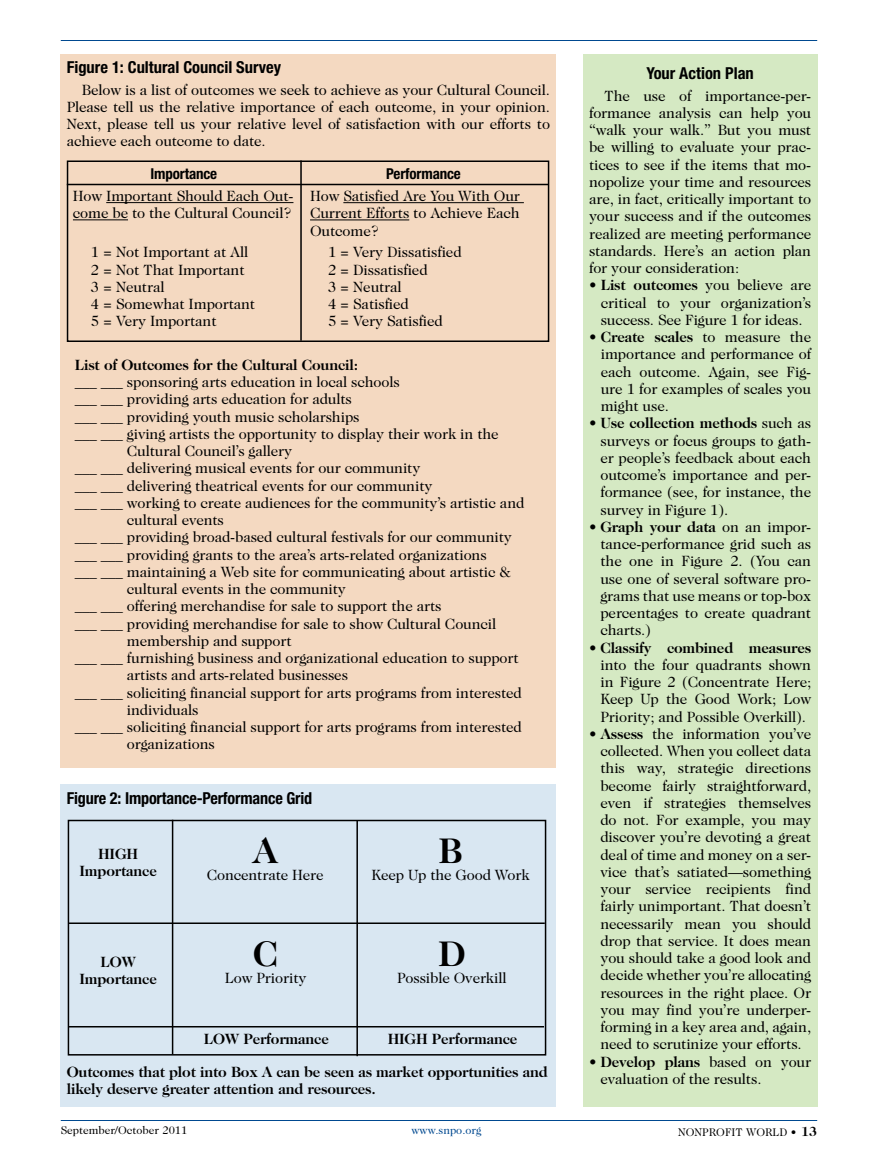
<style>
.page{position:relative;width:878px;height:1161px;background:#fff}
.page>*{position:absolute;margin:0;border:0;box-sizing:border-box;transform-origin:0 0}
.t1{font:700 36px "Caslon Two Twenty Four";color:#000}
.t2{font:700 condensed 16.5px "Helvetica Neue";color:#000}
.t3{font:15px/17.2px "Caslon Two Twenty Four";letter-spacing:-.01em;color:#000;text-align:justify}
.t4{font:700 15px/17.2px "Caslon Two Twenty Four";letter-spacing:-.01em;color:#000;text-align:center}
.t5{font:700 condensed 15px "Helvetica Neue";letter-spacing:-.01em;color:#000}
.t6{font:11.25px "Caslon Two Twenty Four";color:#000}
.t7{font:11.25px "Caslon Two Twenty Four";color:#004990}
.s1{font-weight:700}
.s2{font-weight:700;font-size:13.5px}
</style>
<div class="page">
<div style="left:61px;top:54px;width:495px;height:714px;background:#f4d9c1"></div>
<hr style="left:61px;top:1120px;width:756px;height:1px;background:#004990">
<hr style="left:61px;top:40px;width:756px;height:1px;background:#004990">
<div style="left:583px;top:54px;width:234px;height:1053px;background:#d5e9c3"></div>
<div style="left:61px;top:785px;width:495px;height:322px;background:#d9e7f2"></div>
<div style="left:67px;top:160px;width:482px;height:182px;border:2px solid #000"></div>
<hr style="left:106px;top:202px;width:187px;height:1px;background:#000">
<hr style="left:73px;top:219px;width:55px;height:1px;background:#000">
<hr style="left:343px;top:202px;width:181px;height:1px;background:#000">
<hr style="left:310px;top:220px;width:99px;height:1px;background:#000">
<hr style="left:300px;top:160px;width:2px;height:181px;background:#000">
<hr style="left:67px;top:184px;width:481px;height:1px;background:#000">
<div style="left:68px;top:820px;width:478px;height:236px;border:2px solid #000"></div>
<hr style="left:172px;top:820px;width:1px;height:234px;background:#000">
<hr style="left:356px;top:820px;width:2px;height:236px;background:#000">
<hr style="left:69px;top:922px;width:475px;height:2px;background:#000">
<hr style="left:69px;top:1026px;width:475px;height:2px;background:#000">
<p class="t2" style="left:67px;top:57px;width:216px">Figure 1: Cultural Council Survey</p>
<p class="t3" style="left:67px;top:81px;width:485px;text-indent:15px">Below is a list of outcomes we seek to achieve as your Cultural Council.<br>Please tell us the relative importance of each outcome, in your opinion.<br>Next, please tell us your relative level of satisfaction with our efforts to achieve each outcome to date.</p>
<p class="t5" style="left:151px;top:165px;width:68px">Importance</p>
<p class="t3" style="left:73px;top:187px;width:222px">How Important Should Each Out&shy;come be to the Cultural Council?</p>
<p class="t3" style="left:91px;top:244px;width:166px;text-align:left">1 = Not Important at All<br>2 = Not That Important<br>3 = Neutral<br>4 = Somewhat Important<br>5 = Very Important</p>
<p class="t5" style="left:386px;top:165px;width:76px">Performance</p>
<p class="t3" style="left:310px;top:187px;width:211px">How Satisfied Are You With Our Current Efforts to Achieve Each Outcome?</p>
<p class="t3" style="left:328px;top:244px;width:135px;text-align:left">1 = Very Dissatisfied<br>2 = Dissatisfied<br>3 = Neutral<br>4 = Satisfied<br>5 = Very Satisfied</p>
<p class="t4" style="left:75px;top:356px;width:285px">List of Outcomes for the Cultural Council:</p>
<p class="t3" style="left:75px;top:373px;width:326px">___ ___ sponsoring arts education in local schools</p>
<p class="t3" style="left:75px;top:391px;width:279px">___ ___ providing arts education for adults</p>
<p class="t3" style="left:75px;top:408px;width:286px">___ ___ providing youth music scholarships</p>
<p class="t3" style="left:75px;top:425px;width:425px">___ ___ giving artists the opportunity to display their work in the</p>
<p class="t3" style="left:127px;top:442px;width:167px">Cultural Council’s gallery</p>
<p class="t3" style="left:75px;top:460px;width:347px">___ ___ delivering musical events for our community</p>
<p class="t3" style="left:75px;top:477px;width:359px">___ ___ delivering theatrical events for our community</p>
<p class="t3" style="left:75px;top:494px;width:451px">___ ___ working to create audiences for the community’s artistic and</p>
<p class="t3" style="left:127px;top:511px;width:99px">cultural events</p>
<p class="t3" style="left:75px;top:529px;width:438px">___ ___ providing broad-based cultural festivals for our community</p>
<p class="t3" style="left:75px;top:546px;width:413px">___ ___ providing grants to the area’s arts-related organizations</p>
<p class="t3" style="left:75px;top:563px;width:437px">___ ___ maintaining a Web site for communicating about artistic &amp;</p>
<p class="t3" style="left:127px;top:580px;width:220px">cultural events in the community</p>
<p class="t3" style="left:75px;top:598px;width:368px">___ ___ offering merchandise for sale to support the arts</p>
<p class="t3" style="left:75px;top:615px;width:423px">___ ___ providing merchandise for sale to show Cultural Council</p>
<p class="t3" style="left:127px;top:632px;width:166px">membership and support</p>
<p class="t3" style="left:75px;top:649px;width:445px">___ ___ furnishing business and organizational education to support</p>
<p class="t3" style="left:127px;top:667px;width:223px">artists and arts-related businesses</p>
<p class="t3" style="left:75px;top:684px;width:448px">___ ___ soliciting financial support for arts programs from interested</p>
<p class="t3" style="left:127px;top:701px;width:73px">individuals</p>
<p class="t3" style="left:75px;top:718px;width:448px">___ ___ soliciting financial support for arts programs from interested</p>
<p class="t3" style="left:127px;top:736px;width:89px">organizations</p>
<p class="t2" style="left:67px;top:788px;width:247px">Figure 2: Importance-Performance Grid</p>
<p class="t4" style="left:79px;top:845px;width:79px">HIGH<br>Importance</p>
<p class="t4" style="left:79px;top:953px;width:79px">LOW<br>Importance</p>
<h1 class="t1" style="left:252px;top:830px;width:27px">A</h1>
<p class="t3" style="left:207px;top:866px;width:118px">Concentrate Here</p>
<h1 class="t1" style="left:253px;top:933px;width:24px">C</h1>
<p class="t3" style="left:225px;top:970px;width:83px">Low Priority</p>
<h1 class="t1" style="left:438px;top:830px;width:26px">B</h1>
<p class="t3" style="left:371px;top:866px;width:160px">Keep Up the Good Work</p>
<h1 class="t1" style="left:438px;top:932px;width:29px">D</h1>
<p class="t3" style="left:397px;top:969px;width:111px">Possible Overkill</p>
<p class="t4" style="left:204px;top:1030px;width:127px">LOW Performance</p>
<p class="t4" style="left:387px;top:1031px;width:131px">HIGH Performance</p>
<p class="t4" style="left:67px;top:1063px;width:482px;text-align:left">Outcomes that plot into Box A can be seen as market opportunities and likely deserve greater attention and resources.</p>
<p class="t2" style="left:646px;top:63px;width:109px">Your Action Plan</p>
<p class="t3" style="left:589px;top:87px;width:224px;text-indent:15px">The use of importance-per&shy;formance analysis can help you “walk your walk.” But you must be willing to evaluate your prac&shy;tices to see if the items that mo&shy;nopolize your time and resources are, in fact, critically important to your success and if the outcomes realized are meeting performance standards. Here’s an action plan for your consideration:</p>
<p class="t3" style="left:600px;top:276px;width:212px;text-indent:-12px">• <span class="s1">List outcomes</span> you believe are critical to your organization’s success. See Figure 1 for ideas.</p>
<p class="t3" style="left:600px;top:328px;width:212px;text-indent:-12px">• <span class="s1">C reate scales</span> to measure the importance and performance of each outcome. Again, see Fig&shy;ure 1 for examples of scales you might use.</p>
<p class="t3" style="left:600px;top:414px;width:212px;text-indent:-11px">• <span class="s1">Use collection methods</span> such as surveys or focus groups to gath&shy;er people’s feedback about each outcome’s importance and per&shy;formance (see, for instance, the survey in Figure 1).</p>
<p class="t3" style="left:600px;top:518px;width:212px;text-indent:-11px">• <span class="s1">Graph your data</span> on an impor&shy;tance-performance grid such as the one in Figure 2. (You can use one of several software pro&shy;grams that use means or top-box percentages to create quadrant charts.)</p>
<p class="t3" style="left:600px;top:639px;width:212px;text-indent:-11px">• <span class="s1">Classify combined measures </span>into the four quadrants shown in Figure 2 (Concentrate Here; Keep Up the Good Work; Low Priority; and Possible Overkill).</p>
<p class="t3" style="left:600px;top:725px;width:212px;text-indent:-11px">• <span class="s1">Assess</span> the information you’ve collected. When you collect data this way, strategic directions become fairly straightforward, even if strategies themselves do not. For example, you may discover you’re devoting a great deal of time and money on a ser&shy;vice that’s satiated—something your service recipients find fairly unimportant. That doesn’t necessarily mean you should drop that service. It does mean you should take a good look and decide whether you’re allocating resources in the right place. Or you may find you’re underper&shy;forming in a key area and, again, need to scrutinize your efforts.</p>
<p class="t3" style="left:600px;top:1053px;width:212px;text-indent:-11px">• <span class="s1">Develop plans</span> based on your evaluation of the results.</p>
<p class="t6" style="left:61px;top:1123px;width:128px">September/October 2011</p>
<p class="t7" style="left:411px;top:1123px;width:71px">www.snpo.org</p>
<p class="t6" style="left:678px;top:1125px;width:141px">NONPROFIT WORLD • <span class="s2">13</span></p>
</div>
